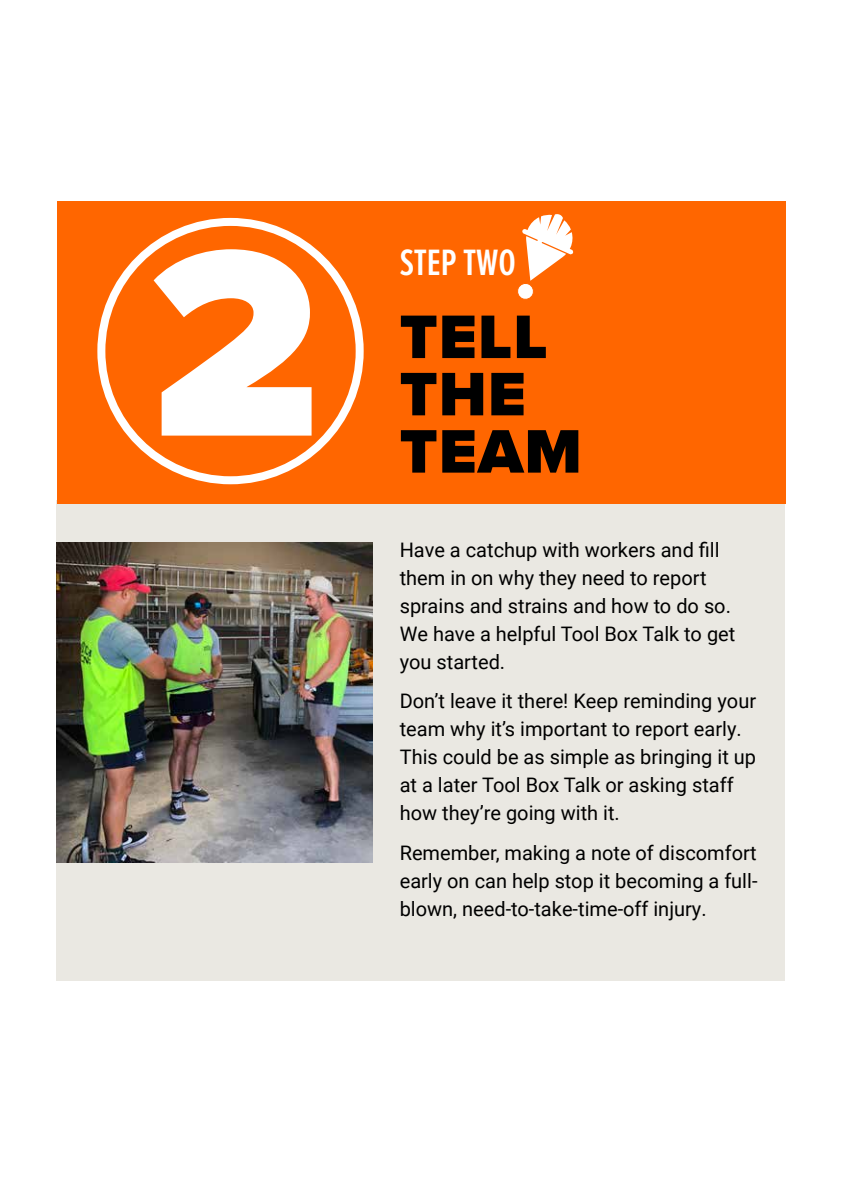
<style>
.page{position:relative;width:842px;height:1191px;background:#fff}
.page>*{position:absolute;margin:0;border:0;box-sizing:border-box;transform-origin:0 0}
.t1{font:900 275.2px "Proxima Nova";color:#fff}
.t2{font:900 63.6px/57.2px "Proxima Nova";letter-spacing:.02em;color:#000}
.t3{font:600 38px "Proxima Nova Ex Cn";color:#fff}
.t4{font:20px/28px "Roboto";color:#000}
</style>
<div class="page">
<div style="left:57px;top:500px;width:728px;height:481px;background:#eae8e2"></div>
<div style="left:57px;top:201px;width:728px;height:303px;background:#f60"></div>
<svg style="left:517px;top:214px;width:56px;height:86px"></svg>
<div style="left:97px;top:218px;width:267px;height:266px;border:8px solid #fff;border-radius:50%"></div>
<img style="left:57px;top:542px;width:316px;height:320px">
<h1 class="t1" style="left:150px;top:139px;width:170px">2</h1>
<h3 class="t3" style="left:400px;top:235px;width:118px">STEP TWO</h3>
<h2 class="t2" style="left:400px;top:308px;width:184px">TELL<br>THE<br>TEAM</h2>
<p class="t4" style="left:400px;top:535px;width:337px">Have a catchup with workers and fill them in on why they need to report sprains and strains and how to do so.<br>We have a helpful Tool Box Talk to get you started.</p>
<p class="t4" style="left:400px;top:686px;width:358px">Don’t leave it there! Keep reminding your team why it’s important to report early.<br>This could be as simple as bringing it up at a later Tool Box Talk or asking staff how they’re going with it.</p>
<p class="t4" style="left:400px;top:838px;width:359px;text-align:justify">Remember, making a note of discomfort early on can help stop it becoming a full&shy;blown, need-to-take-time-off injury.</p>
</div>
